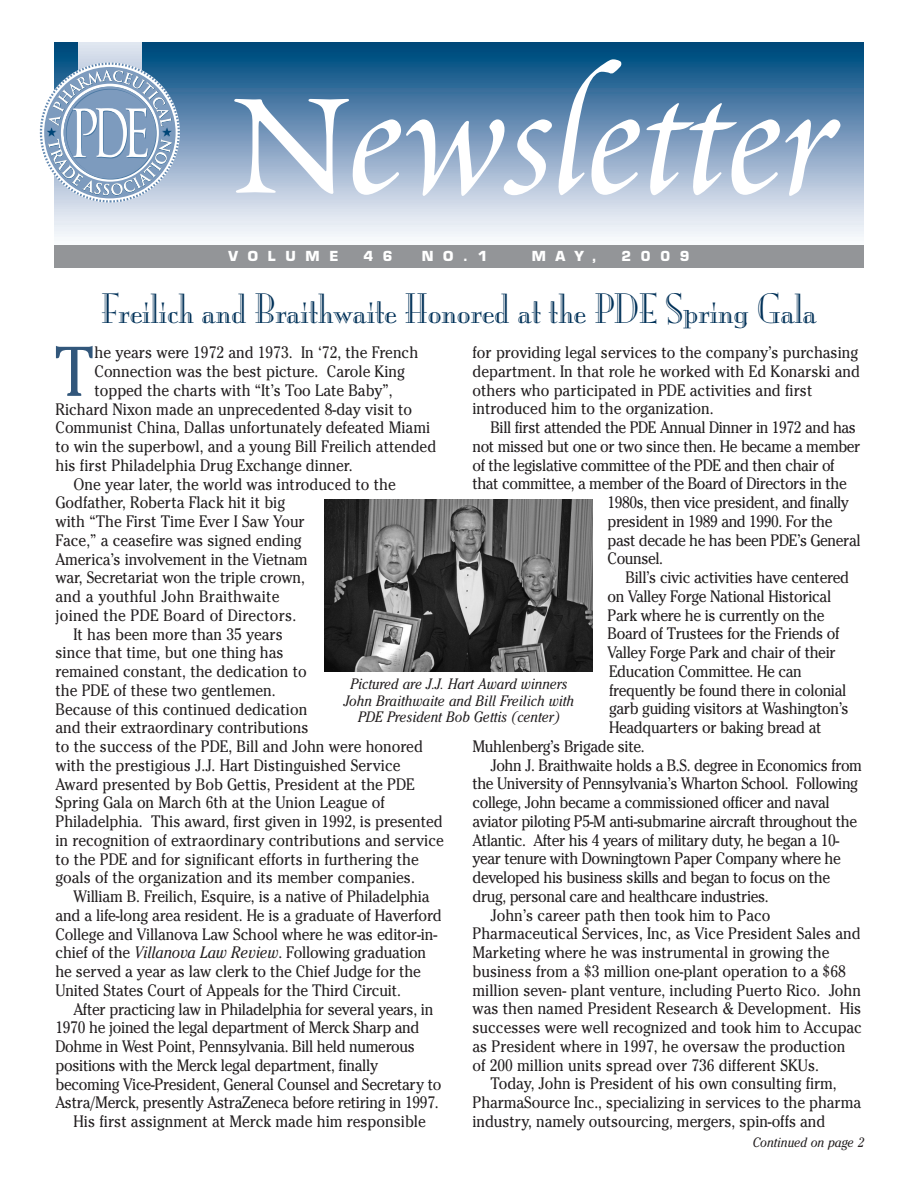
<style>
.page{position:relative;width:918px;height:1188px;background:#fff}
.page>*{position:absolute;margin:0;border:0;box-sizing:border-box;transform-origin:0 0}
.t1{font:69.75px "Cheltenham";color:#32577b;scale:.9 1}
.t2{font:37.5px "Mona Lisa Recut";color:#003158}
.t3{font:16.5px/18.8px "Cheltenham";letter-spacing:-.005em;color:#231f20;scale:.9 1}
.t4{font:16.5px "Cheltenham";letter-spacing:-.025em;color:#231f20;scale:.9 1}
.t5{font:16.5px "Cheltenham";letter-spacing:.015em;color:#231f20;scale:.9 1}
.t6{font:italic 15px/16.5px "Cheltenham";color:#231f20;text-align:center;scale:.9 1}
.t7{font:700 13.5px "Eurostile";letter-spacing:.72em;color:#fff}
.t8{font:italic 13.5px "Cheltenham";color:#231f20;scale:.9 1}
.s1{font-style:italic}
</style>
<div class="page">
<div style="left:55px;top:43px;width:808px;height:210px;background:linear-gradient(to bottom,#00437c,#fff)"></div>
<svg style="left:78px;top:43px;width:64px;height:111px"></svg>
<svg style="left:41px;top:64px;width:138px;height:137px"></svg>
<svg style="left:47px;top:70px;width:125px;height:126px"></svg>
<svg style="left:234px;top:99px;width:318px;height:97px"></svg>
<svg style="left:558px;top:59px;width:82px;height:136px"></svg>
<svg style="left:646px;top:103px;width:195px;height:93px"></svg>
<div style="left:54px;top:245px;width:810px;height:23px;background:#939598"></div>
<img style="left:325px;top:499px;width:268px;height:173px">
<p class="t7" style="left:229px;top:251px;width:112px">VOLUME</p>
<p class="t7" style="left:363px;top:251px;width:31px">4 6</p>
<p class="t7" style="left:422px;top:251px;width:67px">NO.1</p>
<p class="t7" style="left:532px;top:251px;width:66px">MAY,</p>
<p class="t7" style="left:621px;top:251px;width:70px">2009</p>
<h2 class="t2" style="left:101px;top:294px;width:717px">Freilich and Braithwaite Honored at the PDE Spring Gala</h2>
<h1 class="t1" style="left:54px;top:331px;width:46px">T</h1>
<p class="t3" style="left:94px;top:343px;width:361px">he years were 1972 and 1973. In ‘72, the French</p>
<p class="t3" style="left:472px;top:343px;width:432px">for providing legal services to the company’s purchasing department. In that role he worked with Ed Konarski and others who participated in PDE activities and first introduced him to the organization.</p>
<p class="t4" style="left:490px;top:418px;width:408px">Bill first attended the PDE Annual Dinner in 1972 and has</p>
<p class="t4" style="left:473px;top:436px;width:433px">not missed but one or two since then. He became a member</p>
<p class="t4" style="left:473px;top:455px;width:404px">of the legislative committee of the PDE and then chair of</p>
<p class="t4" style="left:473px;top:474px;width:417px">that committee, a member of the Board of Directors in the</p>
<p class="t4" style="left:608px;top:493px;width:270px">1980s, then vice president, and finally</p>
<p class="t4" style="left:608px;top:511px;width:251px">president in 1989 and 1990. For the</p>
<p class="t4" style="left:608px;top:530px;width:283px">past decade he has been PDE’s General</p>
<p class="t4" style="left:608px;top:549px;width:63px">Counsel.</p>
<p class="t3" style="left:626px;top:568px;width:250px">Bill’s civic activities have centered</p>
<p class="t3" style="left:608px;top:587px;width:250px">on Valley Forge National Historical</p>
<p class="t3" style="left:608px;top:605px;width:243px">Park where he is currently on the</p>
<p class="t3" style="left:608px;top:624px;width:259px">Board of Trustees for the Friends of</p>
<p class="t3" style="left:608px;top:643px;width:255px">Valley Forge Park and chair of their</p>
<p class="t3" style="left:609px;top:662px;width:216px">Education Committee. He can</p>
<p class="t3" style="left:609px;top:680px;width:265px">frequently be found there in colonial</p>
<p class="t3" style="left:609px;top:699px;width:268px">garb guiding visitors at Washington’s</p>
<p class="t3" style="left:609px;top:718px;width:238px">Headquarters or baking bread at</p>
<p class="t3" style="left:473px;top:737px;width:193px">Muhlenberg’s Brigade site.</p>
<p class="t4" style="left:491px;top:755px;width:414px">John J. Braithwaite holds a B.S. degree in Economics from</p>
<p class="t4" style="left:473px;top:774px;width:430px">the University of Pennsylvania’s Wharton School. Following</p>
<p class="t4" style="left:473px;top:793px;width:398px">college, John became a commissioned officer and naval</p>
<p class="t4" style="left:473px;top:811px;width:429px">aviator piloting P5-M anti-submarine aircraft throughout the</p>
<p class="t4" style="left:473px;top:830px;width:409px">Atlantic. After his 4 years of military duty, he began a 10-</p>
<p class="t4" style="left:473px;top:849px;width:411px">year tenure with Downingtown Paper Company where he</p>
<p class="t4" style="left:473px;top:868px;width:399px">developed his business skills and began to focus on the</p>
<p class="t4" style="left:473px;top:886px;width:331px">drug, personal care and healthcare industries.</p>
<p class="t3" style="left:491px;top:905px;width:313px">John’s career path then took him to Paco</p>
<p class="t3" style="left:473px;top:924px;width:433px">Pharmaceutical Services, Inc, as Vice President Sales and</p>
<p class="t3" style="left:473px;top:943px;width:398px">Marketing where he was instrumental in growing the</p>
<p class="t3" style="left:473px;top:962px;width:416px">business from a $3 million one-plant operation to a $68</p>
<p class="t3" style="left:473px;top:980px;width:433px">million seven- plant venture, including Puerto Rico. John</p>
<p class="t3" style="left:473px;top:999px;width:434px">was then named President Research &amp; Development. His</p>
<p class="t3" style="left:473px;top:1018px;width:434px">successes were well recognized and took him to Accupac</p>
<p class="t3" style="left:473px;top:1037px;width:416px">as President where in 1997, he oversaw the production</p>
<p class="t3" style="left:473px;top:1055px;width:387px">of 200 million units spread over 736 different SKUs.</p>
<p class="t3" style="left:491px;top:1074px;width:386px">Today, John is President of his own consulting firm,</p>
<p class="t3" style="left:473px;top:1093px;width:433px">PharmaSource Inc., specializing in services to the pharma</p>
<p class="t3" style="left:473px;top:1112px;width:394px">industry, namely outsourcing, mergers, spin-offs and</p>
<p class="t3" style="left:94px;top:362px;width:346px">Connection was the best picture. Carole King</p>
<p class="t3" style="left:95px;top:381px;width:333px">topped the charts with “It’s Too Late Baby”,</p>
<p class="t3" style="left:56px;top:400px;width:398px">Richard Nixon made an unprecedented 8-day visit to</p>
<p class="t3" style="left:56px;top:418px;width:418px">Communist China, Dallas unfortunately defeated Miami</p>
<p class="t3" style="left:56px;top:437px;width:425px">to win the superbowl, and a young Bill Freilich attended</p>
<p class="t3" style="left:56px;top:456px;width:332px">his first Philadelphia Drug Exchange dinner.</p>
<p class="t3" style="left:74px;top:475px;width:360px">One year later, the world was introduced to the</p>
<p class="t3" style="left:56px;top:493px;width:257px">Godfather, Roberta Flack hit it big</p>
<p class="t3" style="left:56px;top:512px;width:279px">with “The First Time Ever I Saw Your</p>
<p class="t3" style="left:56px;top:531px;width:275px">Face,” a ceasefire was signed ending</p>
<p class="t3" style="left:56px;top:550px;width:282px">America’s involvement in the Vietnam</p>
<p class="t3" style="left:56px;top:568px;width:279px">war, Secretariat won the triple crown,</p>
<p class="t5" style="left:56px;top:587px;width:250px">and a youthful John Braithwaite</p>
<p class="t5" style="left:56px;top:606px;width:269px">joined the PDE Board of Directors.</p>
<p class="t3" style="left:74px;top:625px;width:234px">It has been more than 35 years</p>
<p class="t3" style="left:56px;top:643px;width:255px">since that time, but one thing has</p>
<p class="t3" style="left:56px;top:662px;width:281px">remained constant, the dedication to</p>
<p class="t3" style="left:56px;top:681px;width:246px">the PDE of these two gentlemen.</p>
<p class="t3" style="left:56px;top:700px;width:281px">Because of this continued dedication</p>
<p class="t3" style="left:56px;top:718px;width:283px">and their extraordinary contributions</p>
<p class="t3" style="left:56px;top:737px;width:410px">to the success of the PDE, Bill and John were honored</p>
<p class="t3" style="left:56px;top:756px;width:385px">with the prestigious J.J. Hart Distinguished Service</p>
<p class="t3" style="left:56px;top:775px;width:401px">Award presented by Bob Gettis, President at the PDE</p>
<p class="t3" style="left:56px;top:793px;width:367px">Spring Gala on March 6th at the Union League of</p>
<p class="t3" style="left:56px;top:812px;width:432px">Philadelphia. This award, first given in 1992, is presented</p>
<p class="t3" style="left:56px;top:831px;width:433px">in recognition of extraordinary contributions and service</p>
<p class="t3" style="left:56px;top:850px;width:405px">to the PDE and for significant efforts in furthering the</p>
<p class="t3" style="left:56px;top:868px;width:401px">goals of the organization and its member companies.</p>
<p class="t3" style="left:74px;top:887px;width:397px">William B. Freilich, Esquire, is a native of Philadelphia</p>
<p class="t3" style="left:56px;top:906px;width:431px">and a life-long area resident. He is a graduate of Haverford</p>
<p class="t3" style="left:56px;top:925px;width:426px">College and Villanova Law School where he was editor-in-</p>
<p class="t3" style="left:56px;top:943px;width:413px">chief of the <span class="s1">Villanova Law Review</span>. Following graduation</p>
<p class="t3" style="left:56px;top:962px;width:407px">he served a year as law clerk to the Chief Judge for the</p>
<p class="t3" style="left:56px;top:981px;width:385px">United States Court of Appeals for the Third Circuit.</p>
<p class="t3" style="left:74px;top:1000px;width:401px">After practicing law in Philadelphia for several years, in</p>
<p class="t3" style="left:56px;top:1018px;width:406px">1970 he joined the legal department of Merck Sharp and</p>
<p class="t3" style="left:56px;top:1037px;width:401px">Dohme in West Point, Pennsylvania. Bill held numerous</p>
<p class="t3" style="left:55px;top:1056px;width:360px">positions with the Merck legal department, finally</p>
<p class="t3" style="left:56px;top:1075px;width:430px">becoming Vice-President, General Counsel and Secretary to</p>
<p class="t3" style="left:56px;top:1093px;width:427px">Astra/Merck, presently AstraZeneca before retiring in 1997.</p>
<p class="t3" style="left:73px;top:1112px;width:393px">His first assignment at Merck made him responsible</p>
<p class="t6" style="left:344px;top:677px;width:257px">Pictured are J.J. Hart Award winners<br>John Braithwaite and Bill Freilich with<br>PDE President Bob Gettis (center)</p>
<p class="t8" style="left:753px;top:1137px;width:125px">Continued on page 2</p>
</div>
